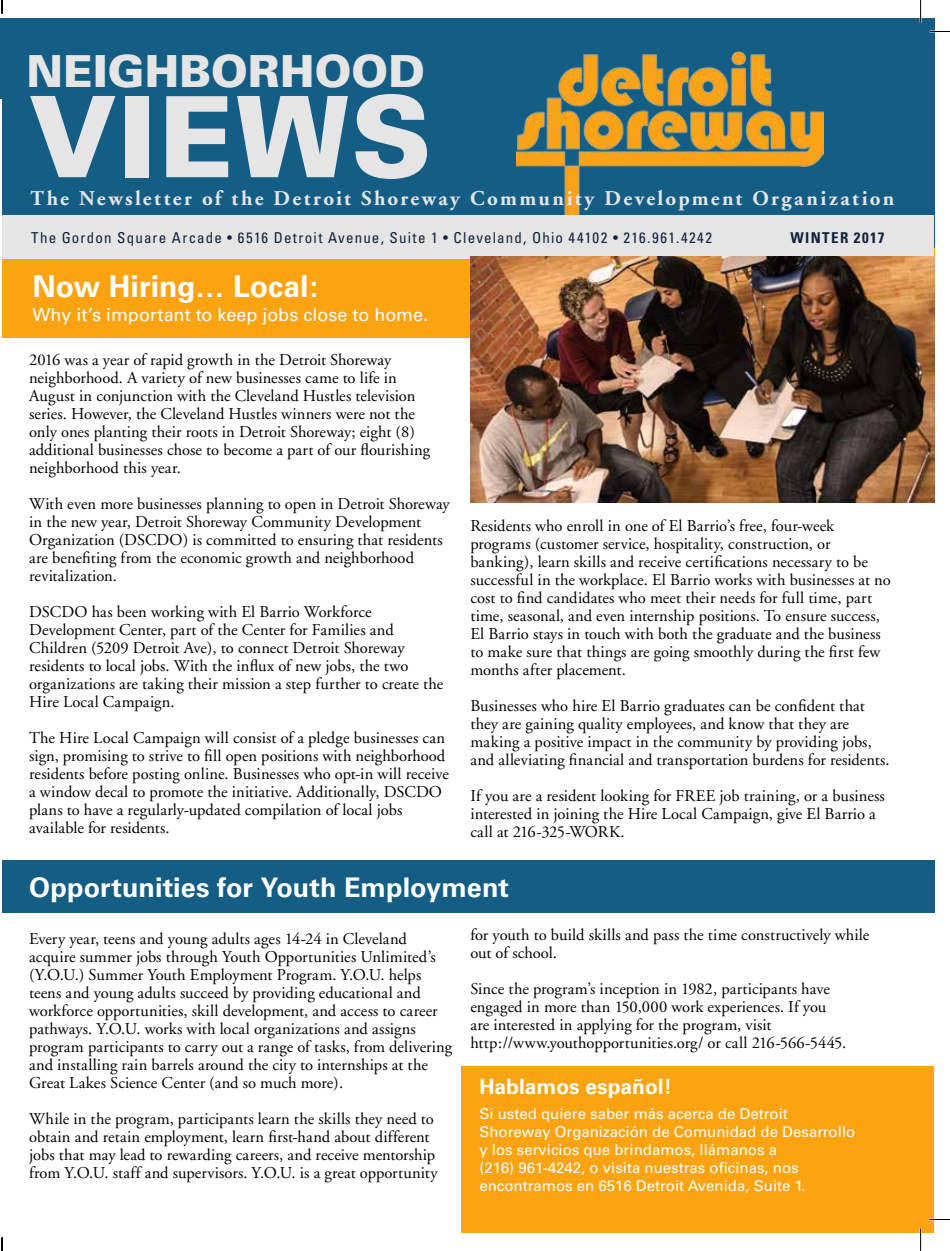
<style>
.page{position:relative;width:950px;height:1251px;background:#fff}
.page>*{position:absolute;margin:0;border:0;box-sizing:border-box;transform-origin:0 0}
.t1{font:900 112.5px "Univers";letter-spacing:.02em;color:#e5e5e5}
.t2{font:900 44.25px "Univers";color:#e5e5e5}
.t3{font:700 30px "Univers";color:#fff}
.t4{font:700 27px "Univers";color:#fff}
.t5{font:700 21px "Adobe Garamond";letter-spacing:.11em;color:#e5e5e5}
.t6{font:700 21px "Univers";color:#fff}
.t7{font:18px "Univers";color:#fff}
.t8{font:16.5px/18px "Adobe Garamond";letter-spacing:.005em;color:#000}
.t9{font:15px/18px "Univers";color:#fff}
.t10{font:condensed 15px "Univers";letter-spacing:.08em;color:#14213d}
.t11{font:700 condensed 15px "Univers";letter-spacing:.1em;color:#14213d}
</style>
<div class="page">
<div style="left:2px;top:243px;width:932px;height:94px;background:#fca311"></div>
<div style="left:2px;top:861px;width:932px;height:52px;background:#145d85"></div>
<div style="left:2px;top:18px;width:932px;height:230px;background:#145d85"></div>
<hr style="left:0;top:18px;width:2px;height:81px;background:#145d85">
<img style="left:517px;top:51px;width:306px;height:165px">
<div style="left:2px;top:216px;width:932px;height:43px;background:#e5e5e5"></div>
<div style="left:461px;top:1066px;width:473px;height:167px;background:#fca311"></div>
<img style="left:470px;top:256px;width:464px;height:246px">
<hr style="left:919px;top:0;width:2px;height:22px;background:#fff">
<hr style="left:919px;top:1228px;width:2px;height:23px;background:#fff">
<svg style="left:929px;top:31px;width:20px;height:1px"></svg>
<svg style="left:929px;top:1219px;width:20px;height:1px"></svg>
<svg style="left:920px;top:0;width:1px;height:22px"></svg>
<svg style="left:920px;top:1228px;width:1px;height:23px"></svg>
<svg style="left:1px;top:0;width:2px;height:14px"></svg>
<svg style="left:1px;top:1237px;width:2px;height:14px"></svg>
<p class="t2" style="left:26px;top:43px;width:400px">NEIGHBORHOOD</p>
<p class="t1" style="left:29px;top:66px;width:404px">VIEWS</p>
<p class="t5" style="left:31px;top:187px;width:865px">The Newsletter of the Detroit Shoreway Community Development Organization</p>
<p class="t10" style="left:31px;top:228px;width:682px">The Gordon Square Arcade • 6516 Detroit Avenue, Suite 1 • Cleveland, Ohio 44102 • 216.961.4242</p>
<p class="t11" style="left:790px;top:228px;width:96px">WINTER 2017</p>
<p class="t3" style="left:32px;top:269px;width:287px">Now Hiring… Local:</p>
<p class="t7" style="left:32px;top:304px;width:397px">Why it’s important to keep jobs close to home.</p>
<p class="t8" style="left:29px;top:352px;width:402px">2016 was a year of rapid growth in the Detroit Shoreway neighborhood. A variety of new businesses came to life in August in conjunction with the Cleveland Hustles television series. However, the Cleveland Hustles winners were not the only ones planting their roots in Detroit Shoreway; eight (8) additional businesses chose to become a part of our flourishing neighborhood this year.</p>
<p class="t8" style="left:29px;top:496px;width:422px">With even more businesses planning to open in Detroit Shoreway in the new year, Detroit Shoreway Community Development Organization (DSCDO) is committed to ensuring that residents are benefiting from the economic growth and neighborhood revitalization.</p>
<p class="t8" style="left:29px;top:604px;width:416px">DSCDO has been working with El Barrio Workforce Development Center, part of the Center for Families and Children (5209 Detroit Ave), to connect Detroit Shoreway residents to local jobs. With the influx of new jobs, the two organizations are taking their mission a step further to create the Hire Local Campaign.</p>
<p class="t8" style="left:29px;top:730px;width:421px">The Hire Local Campaign will consist of a pledge businesses can sign, promising to strive to fill open positions with neighborhood residents before posting online. Businesses who opt-in will receive a window decal to promote the initiative. Additionally, DSCDO plans to have a regularly-updated compilation of local jobs available for residents.</p>
<p class="t8" style="left:470px;top:517px;width:422px">Residents who enroll in one of El Barrio’s free, four-week programs (customer service, hospitality, construction, or banking), learn skills and receive certifications necessary to be successful in the workplace. El Barrio works with businesses at no cost to find candidates who meet their needs for full time, part time, seasonal, and even internship positions. To ensure success, El Barrio stays in touch with both the graduate and the business to make sure that things are going smoothly during the first few months after placement.</p>
<p class="t8" style="left:470px;top:697px;width:421px">Businesses who hire El Barrio graduates can be confident that they are gaining quality employees, and know that they are making a positive impact in the community by providing jobs, and alleviating financial and transportation burdens for residents.</p>
<p class="t8" style="left:470px;top:787px;width:416px">If you are a resident looking for FREE job training, or a business interested in joining the Hire Local Campaign, give El Barrio a call at 216-325-WORK.</p>
<p class="t4" style="left:29px;top:872px;width:481px">Opportunities for Youth Employment</p>
<p class="t8" style="left:29px;top:930px;width:424px">Every year, teens and young adults ages 14-24 in Cleveland acquire summer jobs through Youth Opportunities Unlimited’s (Y.O.U.) Summer Youth Employment Program. Y.O.U. helps teens and young adults succeed by providing educational and workforce opportunities, skill development, and access to career pathways. Y.O.U. works with local organizations and assigns program participants to carry out a range of tasks, from delivering and installing rain barrels around the city to internships at the Great Lakes Science Center (and so much more).</p>
<p class="t8" style="left:29px;top:1110px;width:410px">While in the program, participants learn the skills they need to obtain and retain employment, learn first-hand about different jobs that may lead to rewarding careers, and receive mentorship from Y.O.U. staff and supervisors. Y.O.U. is a great opportunity</p>
<p class="t8" style="left:470px;top:926px;width:400px">for youth to build skills and pass the time constructively while out of school.</p>
<p class="t8" style="left:470px;top:980px;width:377px">Since the program’s inception in 1982, participants have engaged in more than 150,000 work experiences. If you are interested in applying for the program, visit http://www.youthopportunities.org/ or call 216-566-5445.</p>
<p class="t6" style="left:479px;top:1074px;width:194px">Hablamos español!</p>
<p class="t9" style="left:479px;top:1105px;width:377px">Si usted quiere saber más acerca de Detroit Shoreway Organización de Comunidad de Desarrollo y los servicios que brindamos, llámanos a<br>(216) 961-4242, o visita nuestras oficinas, nos encontramos en 6516 Detroit Avenida, Suite 1.</p>
</div>
